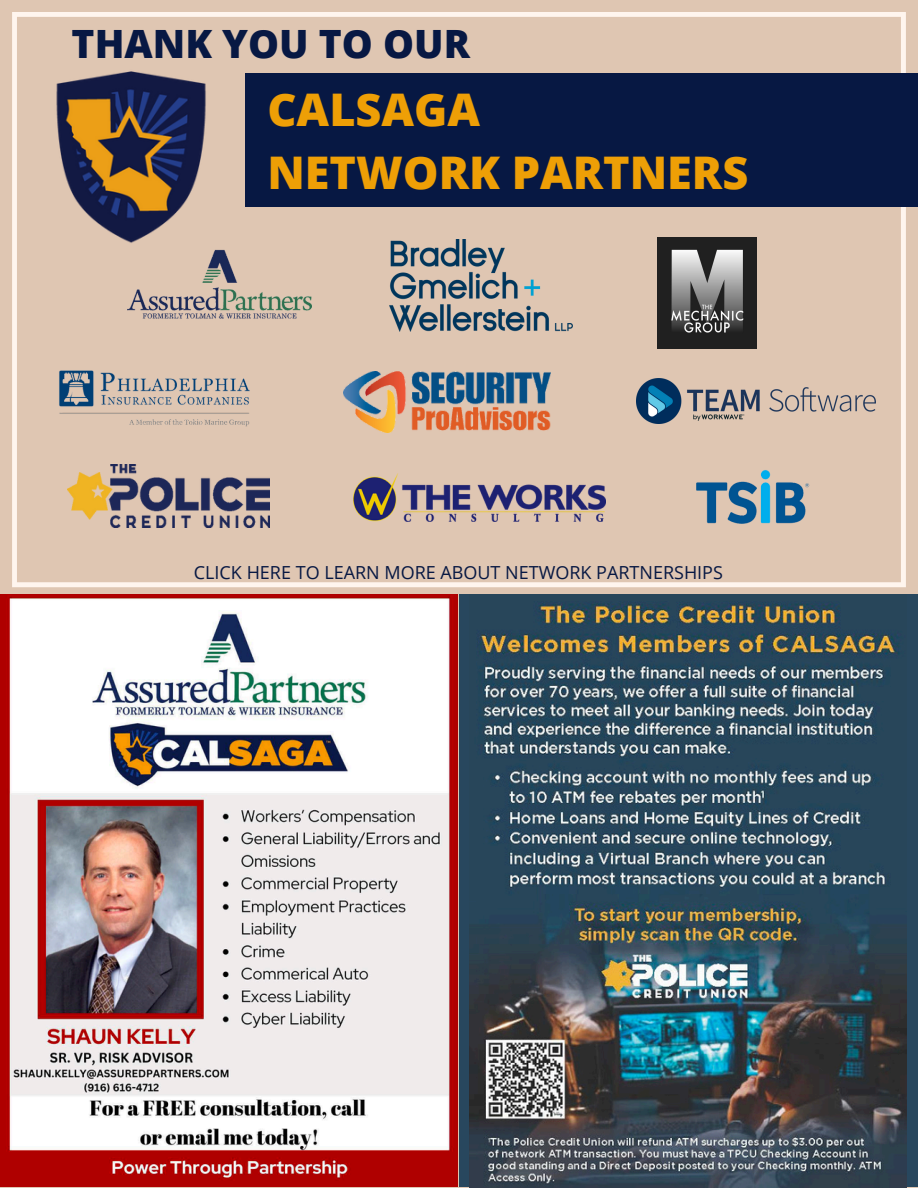
<style>
.page{position:relative;width:918px;height:1188px;background:#dfc6b2}
.page>*{position:absolute;margin:0;border:0;box-sizing:border-box;transform-origin:0 0}
.t1{font:800 45px/63px "Open Sans";color:#ee9f06}
.t2{font:800 39px "Open Sans";color:#071843}
.t3{font:18px "Open Sans";color:#071843}
</style>
<div class="page">
<svg style="left:12px;top:12px;width:894px;height:575px"></svg>
<div style="left:246px;top:73px;width:672px;height:134px;background:#071843"></div>
<img style="left:17px;top:68px;width:229px;height:177px">
<img style="left:128px;top:245px;width:183px;height:81px">
<img style="left:389px;top:240px;width:184px;height:91px">
<img style="left:657px;top:237px;width:99px;height:112px">
<img style="left:54px;top:364px;width:202px;height:69px">
<img style="left:343px;top:372px;width:207px;height:61px">
<img style="left:636px;top:379px;width:240px;height:45px">
<img style="left:354px;top:474px;width:252px;height:47px">
<img style="left:688px;top:464px;width:132px;height:67px">
<img style="left:0;top:594px;width:458px;height:593px">
<div style="left:460px;top:594px;width:458px;height:593px;background:#28475e"></div>
<img style="left:469px;top:601px;width:438px;height:587px">
<img style="left:67px;top:464px;width:203px;height:63px">
<h2 class="t2" style="left:72px;top:16px;width:400px">THANK YOU TO OUR</h2>
<p class="t1" style="left:268px;top:77px;width:482px">CALSAGA<br>NETWORK PARTNERS</p>
<p class="t3" style="left:194px;top:559px;width:531px">CLICK HERE TO LEARN MORE ABOUT NETWORK PARTNERSHIPS</p>
</div>
